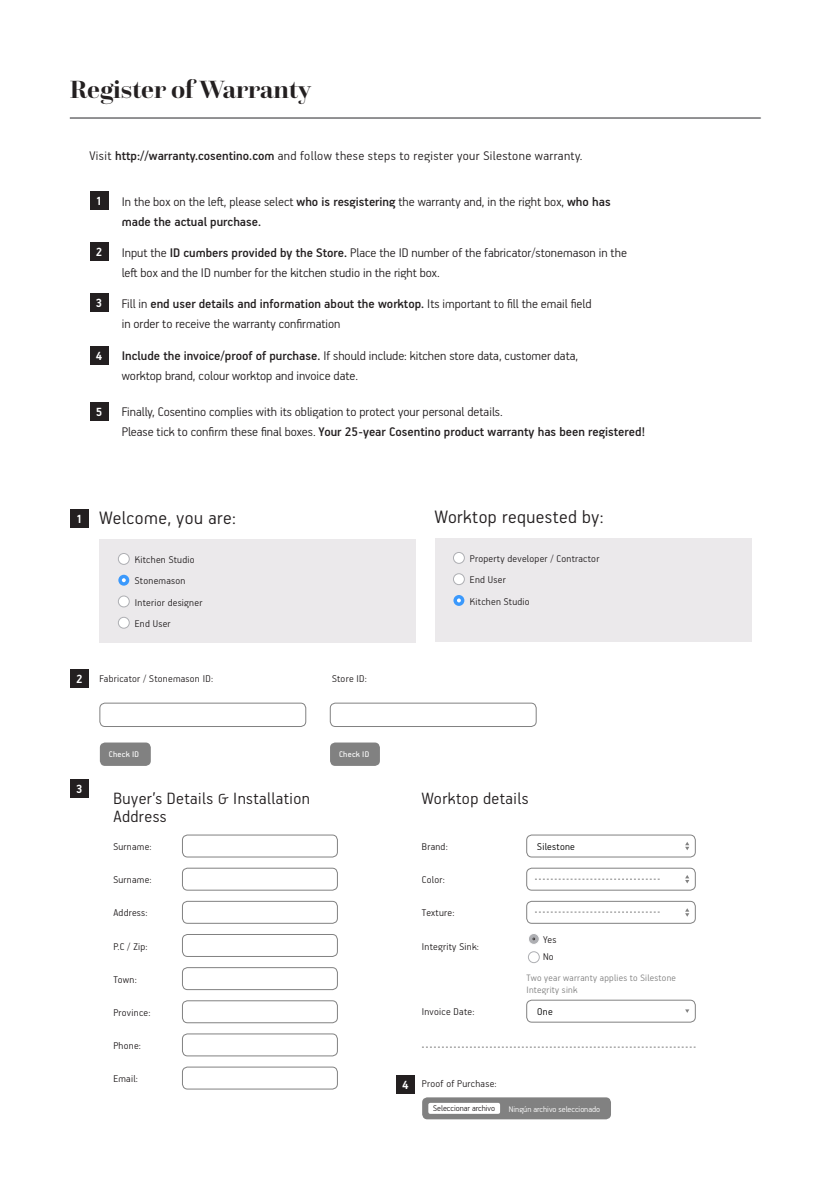
<style>
.page{position:relative;width:840px;height:1191px;background:#fff}
.page>*{position:absolute;margin:0;border:0;box-sizing:border-box;transform-origin:0 0}
.Interior_-_Título_Se{font:700 26px "Questa Grande";color:#231f20}
.PARRAFOS{font:300 20.2px "PF Handbook Pro";letter-spacing:.025em;color:#231f20}
.PARRAFOS-2{font:300 18.4px/18.4px "PF Handbook Pro";letter-spacing:.025em;color:#231f20}
.PARRAFOS-3{font:300 14px/20px "PF Handbook Pro";color:#231f20}
.PARRAFOS-4{font:500 14px "PF Handbook Pro";color:#231f20}
.PARRAFOS-5{font:300 14px "PF Handbook Pro";letter-spacing:.025em;color:#231f20}
.PARRAFOS-6{font:700 13.2px "PF Handbook Pro";color:#fff}
.PARRAFOS-7{font:300 11px "PF Handbook Pro";letter-spacing:.025em;color:#231f20}
.PARRAFOS-8{font:300 11px "PF Handbook Pro";letter-spacing:.025em;color:#000}
.PARRAFOS-9{font:300 10.4px/12px "PF Handbook Pro";letter-spacing:.025em;color:#818181}
.PARRAFOS-10{font:300 9.2px "PF Handbook Pro";color:#fff}
.PARRAFOS-11{font:300 9.2px "PF Handbook Pro";color:#231f20}
.PARRAFOS-12{font:9.2px "PF Handbook Pro";letter-spacing:.025em;color:#fff}
.s1{font-weight:500}
.s2{font-weight:300}
</style>
<div class="page">
<hr style="left:70px;top:117px;width:690px;height:1px;background:#939598">
<div style="left:90px;top:191px;width:18px;height:18px;background:#231f20"></div>
<div style="left:70px;top:509px;width:18px;height:18px;background:#231f20"></div>
<div style="left:90px;top:242px;width:18px;height:18px;background:#231f20"></div>
<div style="left:70px;top:669px;width:18px;height:19px;background:#231f20"></div>
<div style="left:90px;top:294px;width:18px;height:18px;background:#231f20"></div>
<div style="left:70px;top:779px;width:18px;height:18px;background:#231f20"></div>
<div style="left:90px;top:346px;width:18px;height:18px;background:#231f20"></div>
<div style="left:396px;top:1075px;width:18px;height:18px;background:#231f20"></div>
<div style="left:90px;top:402px;width:18px;height:18px;background:#231f20"></div>
<div style="left:100px;top:539px;width:316px;height:103px;background:#ebe9eb"></div>
<div style="left:118px;top:553px;width:11px;height:11px;background:#fff;border-radius:50%"></div>
<div style="left:118px;top:553px;width:11px;height:11px;border:1px solid #aeafb3;border-radius:50%"></div>
<div style="left:118px;top:575px;width:11px;height:10px;background:#3b99fc;border-radius:50%"></div>
<div style="left:118px;top:596px;width:11px;height:11px;background:#fff;border-radius:50%"></div>
<div style="left:118px;top:596px;width:11px;height:11px;border:1px solid #aeafb3;border-radius:50%"></div>
<div style="left:118px;top:617px;width:11px;height:11px;background:#fff;border-radius:50%"></div>
<div style="left:118px;top:617px;width:11px;height:11px;border:1px solid #aeafb3;border-radius:50%"></div>
<svg style="left:122px;top:578px;width:4px;height:4px"></svg>
<div style="left:100px;top:742px;width:51px;height:24px;background:#818181;border-radius:5px"></div>
<div style="left:330px;top:742px;width:50px;height:24px;background:#818181;border-radius:5px"></div>
<div style="left:100px;top:703px;width:206px;height:23px;border:1px solid #818181;border-radius:5px"></div>
<div style="left:330px;top:703px;width:206px;height:23px;border:1px solid #818181;border-radius:5px"></div>
<div style="left:182px;top:835px;width:155px;height:22px;border:1px solid #818181;border-radius:5px"></div>
<div style="left:526px;top:835px;width:169px;height:22px;border:1px solid #818181;border-radius:5px"></div>
<div style="left:182px;top:868px;width:155px;height:22px;border:1px solid #818181;border-radius:5px"></div>
<div style="left:526px;top:868px;width:169px;height:22px;border:1px solid #818181;border-radius:5px"></div>
<div style="left:182px;top:901px;width:155px;height:22px;border:1px solid #818181;border-radius:5px"></div>
<div style="left:526px;top:901px;width:169px;height:22px;border:1px solid #818181;border-radius:5px"></div>
<div style="left:182px;top:934px;width:155px;height:22px;border:1px solid #818181;border-radius:5px"></div>
<div style="left:526px;top:1000px;width:169px;height:22px;border:1px solid #818181;border-radius:5px"></div>
<div style="left:182px;top:967px;width:155px;height:22px;border:1px solid #818181;border-radius:5px"></div>
<div style="left:182px;top:1000px;width:155px;height:23px;border:1px solid #818181;border-radius:5px"></div>
<div style="left:182px;top:1033px;width:155px;height:23px;border:1px solid #818181;border-radius:5px"></div>
<div style="left:182px;top:1066px;width:155px;height:23px;border:1px solid #818181;border-radius:5px"></div>
<div style="left:422px;top:1097px;width:188px;height:22px;background:#818181;border-radius:5px"></div>
<div style="left:428px;top:1102px;width:72px;height:11px;background:#fff;border-radius:2px"></div>
<svg style="left:685px;top:842px;width:4px;height:8px"></svg>
<svg style="left:685px;top:875px;width:4px;height:8px"></svg>
<svg style="left:685px;top:908px;width:4px;height:8px"></svg>
<svg style="left:685px;top:1009px;width:4px;height:4px"></svg>
<svg style="left:535px;top:879px;width:124px;height:1px"></svg>
<svg style="left:535px;top:911px;width:124px;height:1px"></svg>
<svg style="left:422px;top:1046px;width:273px;height:1px"></svg>
<div style="left:528px;top:951px;width:11px;height:12px;border:1px solid #aeafb3;border-radius:50%"></div>
<svg style="left:528px;top:933px;width:11px;height:11px"></svg>
<div style="left:528px;top:933px;width:11px;height:11px;border:1px solid #fff;border-radius:50%"></div>
<div style="left:434px;top:538px;width:316px;height:103px;background:#ebe9eb"></div>
<div style="left:453px;top:552px;width:11px;height:11px;background:#fff;border-radius:50%"></div>
<div style="left:453px;top:552px;width:11px;height:11px;border:1px solid #aeafb3;border-radius:50%"></div>
<div style="left:453px;top:574px;width:11px;height:10px;background:#fff;border-radius:50%"></div>
<div style="left:453px;top:573px;width:11px;height:12px;border:1px solid #aeafb3;border-radius:50%"></div>
<svg style="left:453px;top:595px;width:11px;height:11px"></svg>
<p class="Interior_-_Título_Se" style="left:70px;top:74px;width:243px">Register of Warranty</p>
<p class="PARRAFOS-5" style="left:90px;top:147px;width:494px">Visit <span class="s1">http://warranty.cosentino.com</span> and follow these steps to register your Silestone warranty.</p>
<p class="PARRAFOS-3" style="left:122px;top:191px;width:490px">In the box on the left, please select <span class="s1">who is resgistering</span> the warranty and, in the right box, <span class="s1">who has made the actual purchase.</span></p>
<p class="PARRAFOS-3" style="left:122px;top:242px;width:506px">Input the <span class="s1">ID cumbers provided by the Store.</span> Place the ID number of the fabricator/stonemason in the</p>
<p class="PARRAFOS-3" style="left:122px;top:262px;width:319px">left box and the ID number for the kitchen studio in the right box.</p>
<p class="PARRAFOS-4" style="left:122px;top:295px;width:471px"><span class="s2">Fill in</span> end user details and information about the worktop. <span class="s2">Its important to fill the email field</span></p>
<p class="PARRAFOS-3" style="left:122px;top:313px;width:220px">in order to receive the warranty confirmation</p>
<p class="PARRAFOS-3" style="left:122px;top:345px;width:458px"><span class="s1">Include the invoice/proof of purchase.</span> If should include: kitchen store data, customer data,</p>
<p class="PARRAFOS-3" style="left:122px;top:365px;width:238px">worktop brand, colour worktop and invoice date.</p>
<p class="PARRAFOS-3" style="left:122px;top:401px;width:382px">Finally, Cosentino complies with its obligation to protect your personal details.</p>
<p class="PARRAFOS-4" style="left:122px;top:423px;width:524px"><span class="s2">Please tick to confirm these final boxes.</span> Your 25-year Cosentino product warranty has been registered!</p>
<p class="PARRAFOS-6" style="left:96px;top:193px;width:8px">1</p>
<p class="PARRAFOS-6" style="left:96px;top:244px;width:8px">2</p>
<p class="PARRAFOS-6" style="left:96px;top:295px;width:8px">3</p>
<p class="PARRAFOS-6" style="left:96px;top:347px;width:8px">4</p>
<p class="PARRAFOS-6" style="left:96px;top:404px;width:8px">5</p>
<p class="PARRAFOS-6" style="left:76px;top:510px;width:8px">1</p>
<p class="PARRAFOS" style="left:100px;top:506px;width:138px">Welcome, you are:</p>
<p class="PARRAFOS-7" style="left:135px;top:553px;width:61px">Kitchen Studio</p>
<p class="PARRAFOS-7" style="left:135px;top:574px;width:52px">Stonemason</p>
<p class="PARRAFOS-7" style="left:135px;top:595px;width:69px">Interior designer</p>
<p class="PARRAFOS-7" style="left:135px;top:617px;width:37px">End User</p>
<p class="PARRAFOS" style="left:434px;top:505px;width:170px">Worktop requested by:</p>
<p class="PARRAFOS-7" style="left:469px;top:552px;width:131px">Property developer / Contractor</p>
<p class="PARRAFOS-7" style="left:469px;top:573px;width:37px">End User</p>
<p class="PARRAFOS-7" style="left:469px;top:594px;width:61px">Kitchen Studio</p>
<p class="PARRAFOS-6" style="left:76px;top:671px;width:8px">2</p>
<p class="PARRAFOS-7" style="left:100px;top:672px;width:115px">Fabricator / Stonemason ID:</p>
<p class="PARRAFOS-7" style="left:332px;top:672px;width:36px">Store ID:</p>
<p class="PARRAFOS-6" style="left:76px;top:780px;width:8px">3</p>
<p class="PARRAFOS-12" style="left:109px;top:748px;width:32px">Check ID</p>
<p class="PARRAFOS-12" style="left:339px;top:748px;width:32px">Check ID</p>
<p class="PARRAFOS-2" style="left:113px;top:788px;width:198px">Buyer’s Details &amp; Installation<br>Address</p>
<p class="PARRAFOS-7" style="left:113px;top:840px;width:40px">Surname:</p>
<p class="PARRAFOS-7" style="left:421px;top:840px;width:27px">Brand:</p>
<p class="PARRAFOS-7" style="left:113px;top:873px;width:40px">Surname:</p>
<p class="PARRAFOS-7" style="left:421px;top:873px;width:24px">Color:</p>
<p class="PARRAFOS-7" style="left:113px;top:906px;width:36px">Address:</p>
<p class="PARRAFOS-7" style="left:421px;top:906px;width:34px">Texture:</p>
<p class="PARRAFOS-7" style="left:421px;top:939px;width:59px">Integrity Sink:</p>
<p class="PARRAFOS-2" style="left:421px;top:788px;width:108px">Worktop details</p>
<p class="PARRAFOS-8" style="left:537px;top:839px;width:39px">Silestone</p>
<p class="PARRAFOS-7" style="left:542px;top:932px;width:15px">Yes</p>
<p class="PARRAFOS-7" style="left:542px;top:949px;width:12px">No</p>
<p class="PARRAFOS-7" style="left:113px;top:939px;width:36px">P.C / Zip:</p>
<p class="PARRAFOS-7" style="left:113px;top:972px;width:25px">Town:</p>
<p class="PARRAFOS-7" style="left:113px;top:1005px;width:39px">Province:</p>
<p class="PARRAFOS-7" style="left:113px;top:1039px;width:29px">Phone:</p>
<p class="PARRAFOS-7" style="left:113px;top:1072px;width:26px">Email:</p>
<p class="PARRAFOS-9" style="left:526px;top:971px;width:151px">Two year warranty applies to Silestone<br>Integrity sink</p>
<p class="PARRAFOS-8" style="left:537px;top:1005px;width:17px">One</p>
<p class="PARRAFOS-7" style="left:421px;top:1005px;width:54px">Invoice Date:</p>
<p class="PARRAFOS-7" style="left:421px;top:1077px;width:76px">Proof of Purchase:</p>
<p class="PARRAFOS-6" style="left:402px;top:1077px;width:8px">4</p>
<p class="PARRAFOS-11" style="left:433px;top:1102px;width:63px">Seleccionar archivo</p>
<p class="PARRAFOS-10" style="left:508px;top:1103px;width:93px">Ningún archivo seleccionado</p>
</div>
